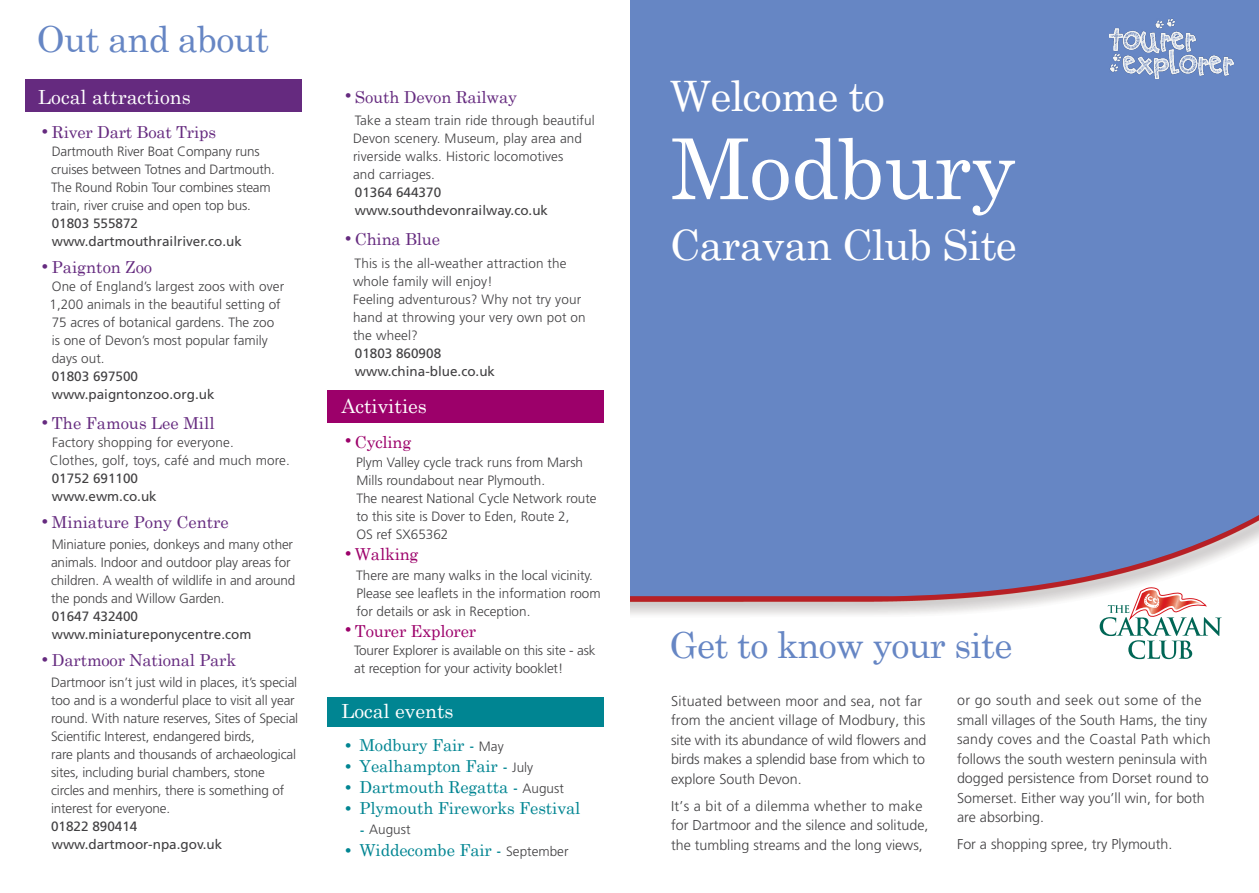
<style>
.page{position:relative;width:1259px;height:893px;background:#fff}
.page>*{position:absolute;margin:0;border:0;box-sizing:border-box;transform-origin:0 0}
.t1{font:84px "Century Schoolbook";letter-spacing:-.01em;color:#fff}
.t2{font:42px "Century Schoolbook";letter-spacing:-.02em;color:#fff}
.t3{font:36px "Century Schoolbook";letter-spacing:-.02em;color:#6686c4}
.t4{font:19.5px "Century Schoolbook";color:#fff}
.t5{font:16.5px "Century Schoolbook";letter-spacing:-.01em;color:#652a7f}
.t6{font:16.5px "Century Schoolbook";letter-spacing:-.005em;color:#008592}
.t7{font:16.5px "Century Schoolbook";letter-spacing:-.01em;color:#9c006a}
.t8{font:300 14.25px/19.5px "Frutiger LT Std";color:#414042}
.t9{font:300 13.5px/18px "Frutiger LT Std";color:#414042}
.t10{font:13.5px/18px "Frutiger LT Std";color:#414042}
.s1{font-size:22.5px}
.s2{font-family:"Frutiger LT Std";font-weight:300;font-size:13.5px;color:#414042}
.s3{font-family:"Century Schoolbook";font-weight:400;font-size:16.5px;color:#008592}
</style>
<div class="page">
<div style="left:629px;top:0;width:630px;height:613px;background:#6686c4"></div>
<img style="left:629px;top:515px;width:630px;height:103px">
<svg style="left:1099px;top:588px;width:122px;height:71px"></svg>
<div style="left:327px;top:390px;width:277px;height:33px;background:#9c006a"></div>
<div style="left:26px;top:80px;width:276px;height:32px;background:#652a7f"></div>
<div style="left:327px;top:697px;width:277px;height:30px;background:#008592"></div>
<img style="left:1109px;top:18px;width:124px;height:61px">
<h3 class="t3" style="left:37px;top:9px;width:234px">Out and about</h3>
<h3 class="t4" style="left:38px;top:80px;width:154px">Local attractions</h3>
<p class="t5" style="left:38px;top:118px;width:179px"><span class="s1">•</span>River Dart Boat Trips</p>
<p class="t9" style="left:51px;top:143px;width:225px">Dartmouth River Boat Company runs cruises between Totnes and Dartmouth.<br>The Round Robin Tour combines steam train, river cruise and open top bus.</p>
<p class="t10" style="left:52px;top:215px;width:192px">01803 555872 www.dartmouthrailriver.co.uk</p>
<p class="t5" style="left:38px;top:253px;width:115px"><span class="s1">•</span>Paignton Zoo</p>
<p class="t9" style="left:50px;top:278px;width:236px">One of England’s largest zoos with over<br>1,200 animals in the beautiful setting of<br>75 acres of botanical gardens. The zoo<br>is one of Devon’s most popular family days out.</p>
<p class="t10" style="left:52px;top:368px;width:164px">01803 697500 www.paigntonzoo.org.uk</p>
<p class="t5" style="left:38px;top:409px;width:178px"><span class="s1">•</span>The Famous Lee Mill</p>
<p class="t9" style="left:50px;top:434px;width:241px">Factory shopping for everyone.<br>Clothes, golf, toys, café and much more.</p>
<p class="t10" style="left:52px;top:470px;width:107px">01752 691100 www.ewm.co.uk</p>
<p class="t5" style="left:38px;top:508px;width:192px"><span class="s1">•</span>Miniature Pony Centre</p>
<p class="t9" style="left:51px;top:536px;width:246px">Miniature ponies, donkeys and many other animals. Indoor and outdoor play areas for children. A wealth of wildlife in and around the ponds and Willow Garden.</p>
<p class="t10" style="left:52px;top:608px;width:201px">01647 432400 www.miniatureponycentre.com</p>
<p class="t5" style="left:38px;top:646px;width:199px"><span class="s1">•</span>Dartmoor National Park</p>
<p class="t9" style="left:51px;top:674px;width:249px">Dartmoor isn’t just wild in places, it’s special too and is a wonderful place to visit all year round. With nature reserves, Sites of Special Scientific Interest, endangered birds,<br>rare plants and thousands of archaeological sites, including burial chambers, stone circles and menhirs, there is something of interest for everyone.</p>
<p class="t10" style="left:51px;top:818px;width:173px">01822 890414 www.dartmoor-npa.gov.uk</p>
<p class="t5" style="left:341px;top:83px;width:177px"><span class="s1">•</span>South Devon Railway</p>
<p class="t9" style="left:353px;top:112px;width:243px">Take a steam train ride through beautiful Devon scenery. Museum, play area and riverside walks. Historic locomotives<br>and carriages.</p>
<p class="t10" style="left:355px;top:184px;width:195px">01364 644370 www.southdevonrailway.co.uk</p>
<p class="t5" style="left:341px;top:225px;width:100px"><span class="s1">•</span>China Blue</p>
<p class="t9" style="left:353px;top:254px;width:234px">This is the all-weather attraction the whole family will enjoy!<br>Feeling adventurous? Why not try your hand at throwing your very own pot on the wheel?</p>
<p class="t10" style="left:355px;top:344px;width:142px">01803 860908 www.china-blue.co.uk</p>
<h3 class="t4" style="left:341px;top:390px;width:87px">Activities</h3>
<p class="t7" style="left:341px;top:428px;width:72px"><span class="s1">•</span>Cycling</p>
<p class="t9" style="left:356px;top:454px;width:242px">Plym Valley cycle track runs from Marsh<br>Mills roundabout near Plymouth.<br>The nearest National Cycle Network route to this site is Dover to Eden, Route 2,<br>OS ref SX65362</p>
<p class="t7" style="left:341px;top:540px;width:79px"><span class="s1">•</span>Walking</p>
<p class="t9" style="left:356px;top:566px;width:246px">There are many walks in the local vicinity.<br>Please see leaflets in the information room for details or ask in Reception.</p>
<p class="t7" style="left:341px;top:617px;width:136px"><span class="s1">•</span>Tourer Explorer</p>
<p class="t9" style="left:354px;top:641px;width:243px">Tourer Explorer is available on this site - ask at reception for your activity booklet!</p>
<h3 class="t4" style="left:341px;top:694px;width:114px">Local events</h3>
<p class="t6" style="left:341px;top:731px;width:164px"><span class="s1">•</span> Modbury Fair - <span class="s2">May</span></p>
<p class="t6" style="left:341px;top:752px;width:193px"><span class="s1">•</span> Yealhampton Fair - <span class="s2">July</span></p>
<p class="t6" style="left:341px;top:773px;width:224px"><span class="s1">•</span> Dartmouth Regatta - <span class="s2">August</span></p>
<p class="t6" style="left:341px;top:794px;width:241px"><span class="s1">•</span> Plymouth Fireworks Festival</p>
<p class="t9" style="left:359px;top:820px;width:53px"><span class="s3">-</span> August</p>
<p class="t6" style="left:341px;top:836px;width:229px"><span class="s1">•</span> Widdecombe Fair - <span class="s2">September</span></p>
<h2 class="t2" style="left:670px;top:61px;width:216px">Welcome to</h2>
<h1 class="t1" style="left:671px;top:98px;width:346px">Modbury</h1>
<h2 class="t2" style="left:670px;top:209px;width:348px">Caravan Club Site</h2>
<h3 class="t3" style="left:670px;top:615px;width:344px">Get to know your site</h3>
<p class="t8" style="left:671px;top:691px;width:257px">Situated between moor and sea, not far from the ancient village of Modbury, this site with its abundance of wild flowers and birds makes a splendid base from which to explore South Devon.</p>
<p class="t8" style="left:671px;top:796px;width:259px">It’s a bit of a dilemma whether to make for Dartmoor and the silence and solitude, the tumbling streams and the long views,</p>
<p class="t8" style="left:957px;top:691px;width:255px">or go south and seek out some of the small villages of the South Hams, the tiny sandy coves and the Coastal Path which follows the south western peninsula with dogged persistence from Dorset round to Somerset. Either way you’ll win, for both are absorbing.</p>
<p class="t8" style="left:957px;top:835px;width:217px">For a shopping spree, try Plymouth.</p>
</div>
